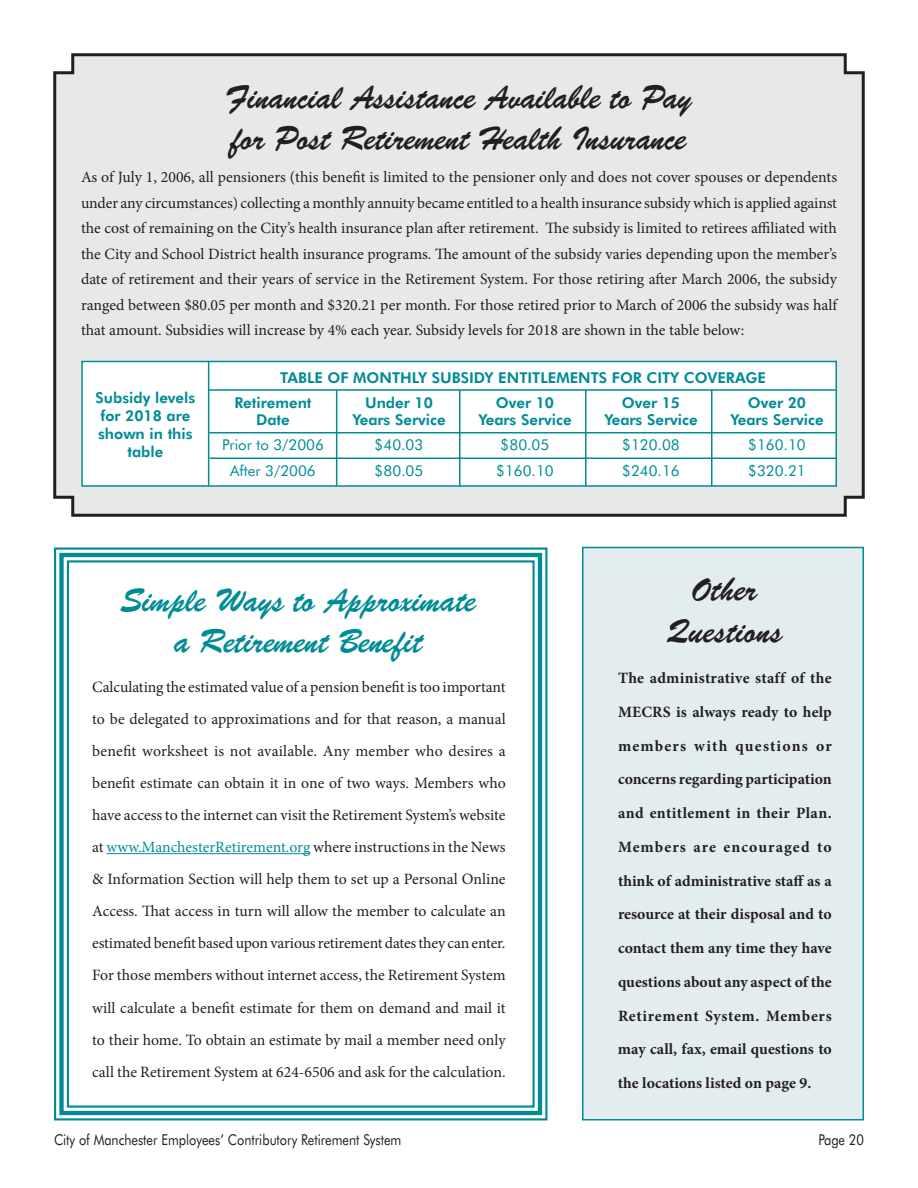
<style>
.page{position:relative;width:918px;height:1188px;background:#fff}
.page>*{position:absolute;margin:0;border:0;box-sizing:border-box;transform-origin:0 0}
.t1{font:33px/41.4px "Brush Script BT";color:#231f20}
.t2{font:33px/41.4px "Brush Script BT";color:#008c96;text-align:center}
.t3{font:15.75px/32.1px "Minion Pro";color:#231f20;text-align:justify}
.t4{font:700 15.75px/33.8px "Minion Pro";color:#231f20;text-align:justify}
.t5{font:800 15px/18px "Futura BT";color:#008c96}
.t6{font:15px "Futura BT";color:#008c96}
.t7{font:15px "Futura BT";color:#231f20;scale:.85 1}
.s1{color:#008c96}
</style>
<div class="page">
<div style="left:582px;top:547px;width:282px;height:573px;background:#e3edf0;border:2px solid #008c96"></div>
<div style="left:53px;top:53px;width:812px;height:464px;background:#e7e8e8"></div>
<div style="left:81px;top:361px;width:756px;height:126px;background:#fff;border:2px solid #008c96"></div>
<hr style="left:208px;top:389px;width:629px;height:2px;background:#008c96">
<hr style="left:209px;top:432px;width:628px;height:2px;background:#008c96">
<hr style="left:210px;top:458px;width:627px;height:1px;background:#008c96">
<hr style="left:711px;top:390px;width:1px;height:96px;background:#008c96">
<hr style="left:585px;top:390px;width:1px;height:96px;background:#008c96">
<hr style="left:459px;top:390px;width:1px;height:97px;background:#008c96">
<hr style="left:208px;top:361px;width:1px;height:125px;background:#008c96">
<hr style="left:336px;top:390px;width:1px;height:96px;background:#008c96">
<svg style="left:54px;top:547px;width:494px;height:574px"></svg>
<div style="left:59px;top:553px;width:483px;height:562px;border:4px solid #008c96"></div>
<div style="left:67px;top:560px;width:468px;height:548px;border:2px solid #008c96"></div>
<h1 class="t1" style="left:226px;top:77px;width:468px">Financial Assistance Available to Pay for Post Retirement Health Insurance</h1>
<p class="t3" style="left:81px;top:164px;width:758px;line-height:25.5px">As of July 1, 2006, all pensioners (this benefit is limited to the pensioner only and does not cover spouses or dependents under any circumstances) collecting a monthly annuity became entitled to a health insurance subsidy which is applied against the cost of remaining on the City’s health insurance plan after retirement. The subsidy is limited to retirees affiliated with the City and School District health insurance programs. The amount of the subsidy varies depending upon the member’s date of retirement and their years of service in the Retirement System. For those retiring after March 2006, the subsidy ranged between $80.05 per month and $320.21 per month. For those retired prior to March of 2006 the subsidy was half that amount. Subsidies will increase by 4% each year. Subsidy levels for 2018 are shown in the table below:</p>
<p class="t5" style="left:95px;top:388px;width:101px;text-align:center">Subsidy levels for 2018 are shown in this table</p>
<p class="t5" style="left:234px;top:365px;width:533px;line-height:25.5px;text-indent:46px">TABLE OF MONTHLY SUBSIDY ENTITLEMENTS FOR CITY COVERAGE<br>Retirement</p>
<p class="t5" style="left:365px;top:394px;width:69px">Under 10</p>
<p class="t5" style="left:496px;top:394px;width:60px">Over 10</p>
<p class="t5" style="left:622px;top:394px;width:60px">Over 15</p>
<p class="t5" style="left:748px;top:394px;width:60px">Over 20</p>
<p class="t5" style="left:256px;top:410px;width:35px">Date</p>
<p class="t5" style="left:352px;top:410px;width:95px">Years Service</p>
<p class="t5" style="left:478px;top:410px;width:95px">Years Service</p>
<p class="t5" style="left:604px;top:410px;width:95px">Years Service</p>
<p class="t5" style="left:730px;top:410px;width:95px">Years Service</p>
<p class="t6" style="left:222px;top:436px;width:103px">Prior to 3/2006</p>
<p class="t6" style="left:375px;top:436px;width:50px">$40.03</p>
<p class="t6" style="left:501px;top:436px;width:50px">$80.05</p>
<p class="t6" style="left:622px;top:436px;width:59px">$120.08</p>
<p class="t6" style="left:748px;top:436px;width:59px">$160.10</p>
<p class="t6" style="left:230px;top:461px;width:87px">After 3/2006</p>
<p class="t6" style="left:375px;top:461px;width:50px">$80.05</p>
<p class="t6" style="left:496px;top:461px;width:59px">$160.10</p>
<p class="t6" style="left:622px;top:461px;width:59px">$240.16</p>
<p class="t6" style="left:748px;top:461px;width:59px">$320.21</p>
<h1 class="t2" style="left:121px;top:580px;width:357px">Simple Ways to Approximate a Retirement Benefit</h1>
<p class="t3" style="left:92px;top:671px;width:415px">Calculating the estimated value of a pension benefit is too important to be delegated to approximations and for that reason, a manual benefit worksheet is not available. Any member who desires a benefit estimate can obtain it in one of two ways. Members who have access to the internet can visit the Retirement System’s website at <span class="s1">www.ManchesterRetirement.org</span> where instructions in the News &amp; Information Section will help them to set up a Personal Online Access. That access in turn will allow the member to calculate an estimated benefit based upon various retirement dates they can enter.<br>For those members without internet access, the Retirement System will calculate a benefit estimate for them on demand and mail it to their home. To obtain an estimate by mail a member need only call the Retirement System at 624-6506 and ask for the calculation.</p>
<h1 class="t1" style="left:667px;top:570px;width:117px;text-align:center">Other<br>Questions</h1>
<p class="t4" style="left:618px;top:661px;width:215px">The administrative staff of the MECRS is always ready to help members with questions or concerns regarding participation and entitlement in their Plan.<br>Members are encouraged to think of administrative staff as a resource at their disposal and to contact them any time they have questions about any aspect of the Retirement System. Members may call, fax, email questions to the locations listed on page 9.</p>
<p class="t7" style="left:54px;top:1131px;width:410px">City of Manchester Employees’ Contributory Retirement System</p>
<p class="t7" style="left:818px;top:1131px;width:55px">Page 20</p>
</div>
